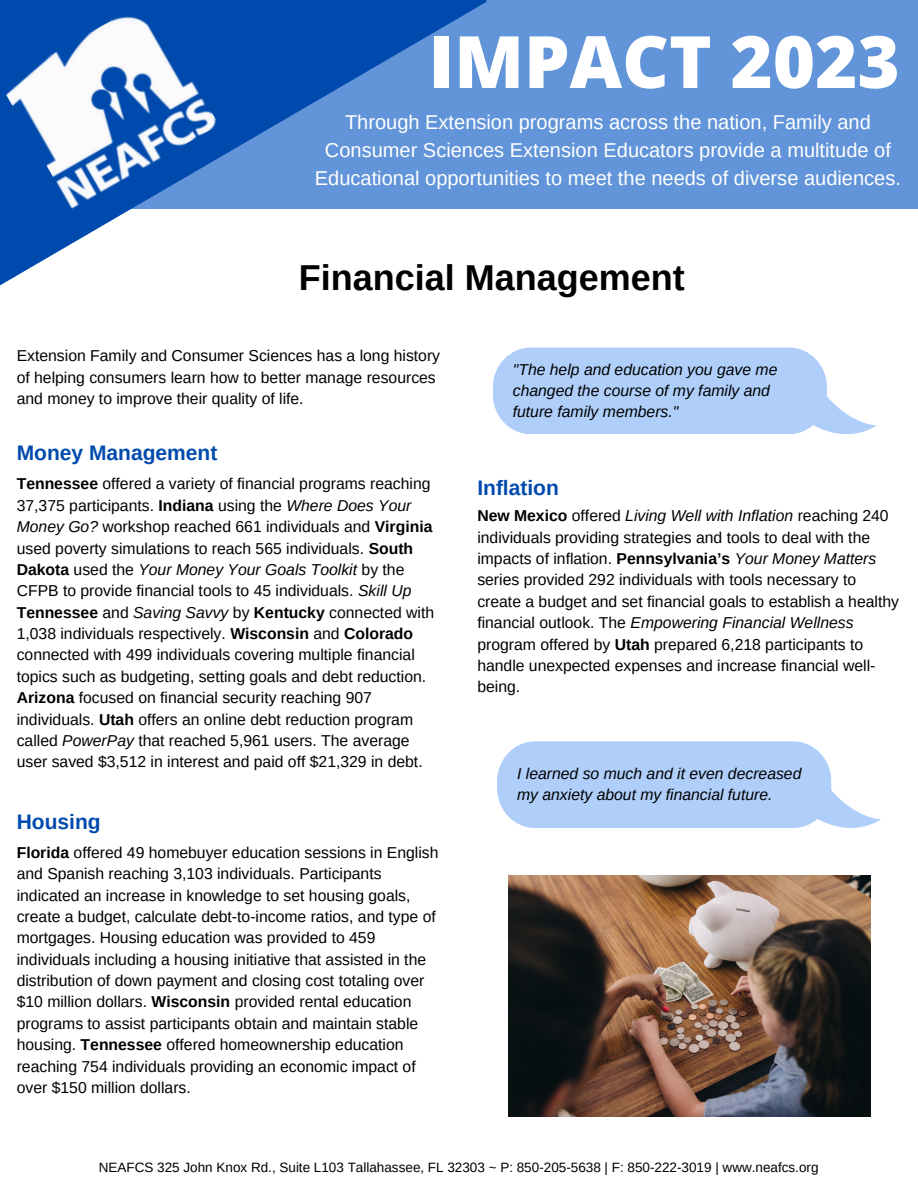
<style>
.page{position:relative;width:918px;height:1188px;background:#fff}
.page>*{position:absolute;margin:0;border:0;box-sizing:border-box;transform-origin:0 0}
.t1{font:800 72.3px "Open Sans";color:#fff}
.t2{font:700 36px "Arimo";color:#000}
.t3{font:700 21px "Arimo";color:#004aad}
.t4{font:20.1px/27.9px "Arimo";color:#fff;text-align:center}
.t5{font:15.75px/21.3px "Arimo";color:#000}
.t6{font:italic 15.75px/21.3px "Arimo";color:#000}
.t7{font:13.5px "Arimo";color:#000}
.s1{font-weight:700}
.s2{font-style:italic}
</style>
<div class="page">
<div style="left:0;top:0;width:918px;height:209px;background:#6194d8"></div>
<svg style="left:0;top:0;width:487px;height:286px"></svg>
<img style="left:0;top:0;width:219px;height:209px">
<svg style="left:493px;top:348px;width:384px;height:86px;background:#b9d5fa"></svg>
<svg style="left:497px;top:741px;width:384px;height:87px;background:#bad5fa"></svg>
<img style="left:509px;top:875px;width:361px;height:241px">
<h1 class="t1" style="left:429px;top:11px;width:472px">IMPACT 2023</h1>
<p class="t4" style="left:315px;top:108px;width:588px">Through Extension programs across the nation, Family and<br>Consumer Sciences Extension Educators provide a multitude of<br>Educational opportunities to meet the needs of diverse audiences.</p>
<h2 class="t2" style="left:299px;top:258px;width:387px">Financial Management</h2>
<p class="t5" style="left:17px;top:345px;width:425px">Extension Family and Consumer Sciences has a long history of helping consumers learn how to better manage resources and money to improve their quality of life.</p>
<h3 class="t3" style="left:17px;top:441px;width:202px">Money Management</h3>
<p class="t5" style="left:17px;top:473px;width:419px"><span class="s1">Tennessee</span> offered a variety of financial programs reaching 37,375 participants. <span class="s1">Indiana</span> using the <span class="s2">Where Does Your Money Go?</span> workshop reached 661 individuals and <span class="s1">Virginia </span>used poverty simulations to reach 565 individuals. <span class="s1">South Dakota</span> used the <span class="s2">Your Money Your Goals Toolkit</span> by the CFPB to provide financial tools to 45 individuals. <span class="s2">Skill Up </span><span class="s1">Tennessee</span> and <span class="s2">Saving Savvy</span> by <span class="s1">Kentucky</span> connected with 1,038 individuals respectively. <span class="s1">Wisconsin</span> and <span class="s1">Colorado </span>connected with 499 individuals covering multiple financial topics such as budgeting, setting goals and debt reduction.<br><span class="s1">Arizona</span> focused on financial security reaching 907 individuals. <span class="s1">Utah</span> offers an online debt reduction program called <span class="s2">PowerPay</span> that reached 5,961 users. The average user saved $3,512 in interest and paid off $21,329 in debt.</p>
<h3 class="t3" style="left:17px;top:810px;width:85px">Housing</h3>
<p class="t5" style="left:17px;top:842px;width:423px"><span class="s1">Florida</span> offered 49 homebuyer education sessions in English and Spanish reaching 3,103 individuals. Participants indicated an increase in knowledge to set housing goals, create a budget, calculate debt-to-income ratios, and type of mortgages. Housing education was provided to 459 individuals including a housing initiative that assisted in the distribution of down payment and closing cost totaling over $10 million dollars. <span class="s1">Wisconsin</span> provided rental education programs to assist participants obtain and maintain stable housing. <span class="s1">Tennessee</span> offered homeownership education reaching 754 individuals providing an economic impact of over $150 million dollars.</p>
<p class="t6" style="left:513px;top:358px;width:266px">"The help and education you gave me changed the course of my family and future family members."</p>
<h3 class="t3" style="left:477px;top:476px;width:83px">Inflation</h3>
<p class="t5" style="left:477px;top:505px;width:423px"><span class="s1">New Mexico</span> offered <span class="s2">Living Well with Inflation</span> reaching 240 individuals providing strategies and tools to deal with the impacts of inflation. <span class="s1">Pennsylvania’s</span> <span class="s2">Your Money Matters </span>series provided 292 individuals with tools necessary to create a budget and set financial goals to establish a healthy financial outlook. The <span class="s2">Empowering Financial Wellness </span>program offered by <span class="s1">Utah</span> prepared 6,218 participants to handle unexpected expenses and increase financial well&shy;being.</p>
<p class="t6" style="left:517px;top:763px;width:286px">I learned so much and it even decreased my anxiety about my financial future.</p>
<p class="t7" style="left:99px;top:1160px;width:721px">NEAFCS 325 John Knox Rd., Suite L103 Tallahassee, FL 32303 ~ P: 850-205-5638 | F: 850-222-3019 | www.neafcs.org</p>
</div>
